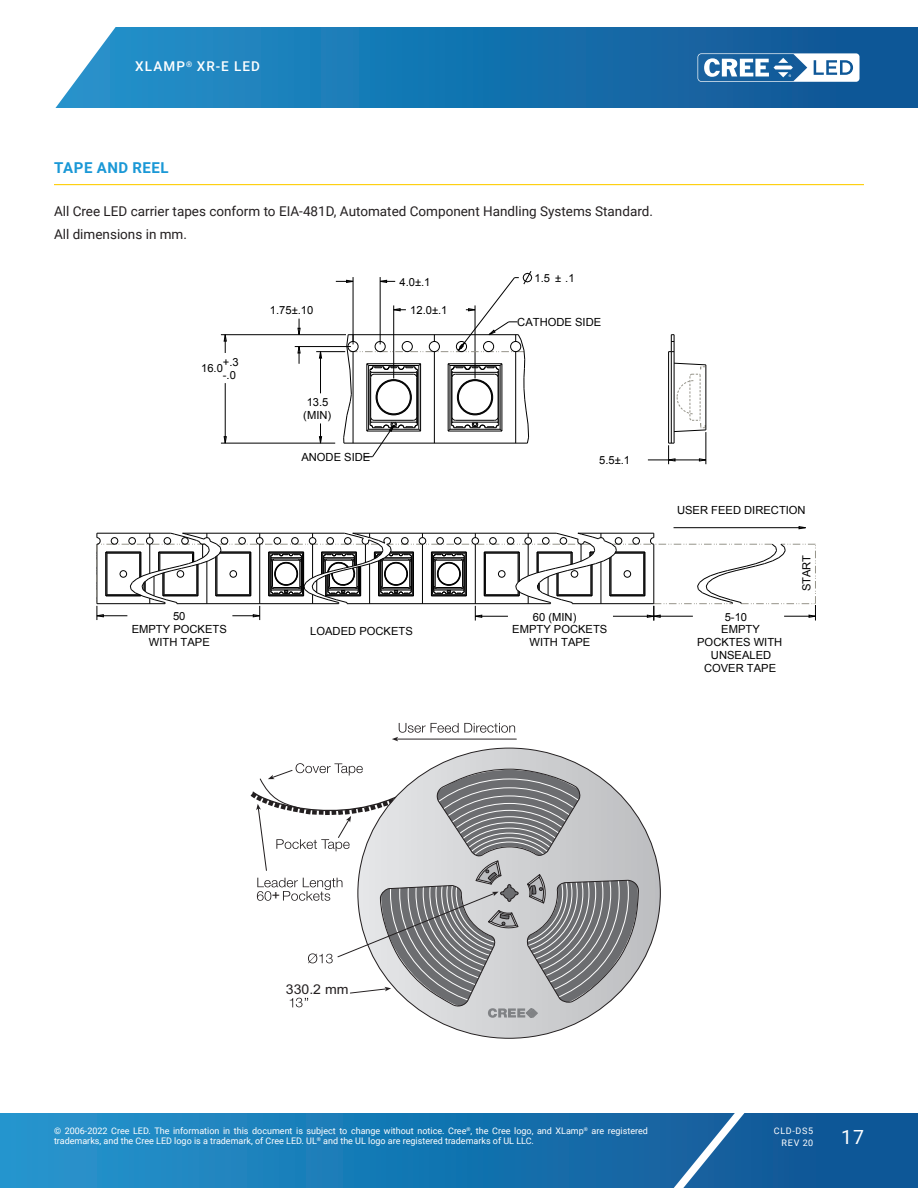
<style>
.page{position:relative;width:918px;height:1188px;background:#fff}
.page>*{position:absolute;margin:0;border:0;box-sizing:border-box;transform-origin:0 0}
.t1{font:19.5px "Roboto";color:#fff}
.Section_heading_with{font:700 15px "Roboto";letter-spacing:.035em;color:#1a98d6}
.Text_justify{font:13.5px "Roboto";color:#231f20}
.t2{font:500 13.5px "Roboto";letter-spacing:.085em;color:#fff}
.t3{font:13.5px "Arial";color:#231f20;scale:1.04 1}
.t4{font:11.25px/12.9px "Arial";color:#000;text-align:center}
.t5{font:9px/10.8px "Roboto";color:#fff}
.t6{font:9px/12px "Roboto";letter-spacing:.085em;color:#fff;text-align:right}
</style>
<div class="page">
<svg style="left:0;top:1113px;width:918px;height:75px;background:#1876b2"></svg>
<svg style="left:644px;top:1113px;width:117px;height:75px;background:#296da6"></svg>
<svg style="left:55px;top:27px;width:863px;height:81px;background:#2078b2"></svg>
<svg style="left:698px;top:53px;width:162px;height:29px"></svg>
<hr style="left:54px;top:184px;width:810px;height:1px;background:#fece08">
<svg style="left:224px;top:335px;width:3px;height:18px"></svg>
<hr style="left:225px;top:383px;width:1px;height:60px;background:#000">
<svg style="left:298px;top:347px;width:2px;height:17px"></svg>
<svg style="left:298px;top:319px;width:2px;height:15px"></svg>
<hr style="left:221px;top:443px;width:114px;height:1px;background:#000">
<hr style="left:295px;top:346px;width:56px;height:1px;background:#000">
<hr style="left:221px;top:334px;width:125px;height:1px;background:#000">
<hr style="left:648px;top:460px;width:58px;height:1px;background:#000">
<svg style="left:668px;top:443px;width:7px;height:21px"></svg>
<hr style="left:668px;top:352px;width:1px;height:91px;background:#000">
<hr style="left:671px;top:352px;width:1px;height:91px;background:#000">
<hr style="left:674px;top:335px;width:1px;height:108px;background:#000">
<hr style="left:706px;top:432px;width:1px;height:32px;background:#000">
<svg style="left:669px;top:334px;width:5px;height:18px"></svg>
<svg style="left:316px;top:271px;width:216px;height:186px"></svg>
<div style="left:483px;top:341px;width:11px;height:11px;border:1px solid #000;border-radius:50%"></div>
<div style="left:510px;top:341px;width:11px;height:11px;border:1px solid #000;border-radius:50%"></div>
<svg style="left:673px;top:362px;width:34px;height:70px"></svg>
<svg style="left:96px;top:526px;width:720px;height:95px"></svg>
<div style="left:624px;top:570px;width:7px;height:8px;border:1px solid #000;border-radius:50%"></div>
<hr style="left:397px;top:739px;width:119px;height:1px;background:#231f20">
<svg style="left:392px;top:723px;width:123px;height:18px"></svg>
<svg style="left:350px;top:991px;width:7px;height:3px"></svg>
<svg style="left:357px;top:747px;width:304px;height:292px"></svg>
<svg style="left:526px;top:874px;width:21px;height:30px"></svg>
<svg style="left:488px;top:1008px;width:50px;height:10px"></svg>
<svg style="left:251px;top:763px;width:268px;height:200px"></svg>
<svg style="left:290px;top:998px;width:18px;height:9px"></svg>
<h3 class="t2" style="left:135px;top:57px;width:126px">XLAMP<sup>®</sup> XR-E LED</h3>
<p class="Section_heading_with" style="left:54px;top:157px;width:116px">TAPE AND REEL</p>
<p class="Text_justify" style="left:54px;top:202px;width:600px">All Cree LED carrier tapes conform to EIA-481D, Automated Component Handling Systems Standard.</p>
<p class="Text_justify" style="left:54px;top:224px;width:135px">All dimensions in mm.</p>
<p class="t4" style="left:315px;top:209px;width:39px">12.0±.1</p>
<p class="t4" style="left:175px;top:209px;width:45px">1.75±.10</p>
<p class="t4" style="left:201px;top:362px;width:23px">16.0</p>
<p class="t4" style="left:223px;top:356px;width:17px;text-align:left">+.3 -.0</p>
<p class="t4" style="left:270px;top:304px;width:45px">1.75±.10</p>
<p class="t4" style="left:303px;top:396px;width:29px">13.5 (MIN)</p>
<p class="t4" style="left:301px;top:451px;width:71px">ANODE SIDE</p>
<p class="t4" style="left:400px;top:275px;width:33px">4.0±.1</p>
<p class="t4" style="left:535px;top:272px;width:42px">1.5 ± .1</p>
<p class="t4" style="left:410px;top:304px;width:39px">12.0±.1</p>
<p class="t4" style="left:517px;top:316px;width:85px">CATHODE SIDE</p>
<p class="t4" style="left:599px;top:454px;width:33px">5.5±.1</p>
<p class="t4" style="left:132px;top:610px;width:97px">50<br>EMPTY POCKETS<br>WITH TAPE</p>
<p class="t4" style="left:533px;top:610px;width:45px">60 (MIN)</p>
<p class="t4" style="left:512px;top:623px;width:97px">EMPTY POCKETS</p>
<p class="t4" style="left:529px;top:636px;width:62px">WITH TAPE</p>
<p class="t4" style="left:310px;top:624px;width:104px">LOADED POCKETS</p>
<p class="t4" style="left:677px;top:504px;width:130px">USER FEED DIRECTION</p>
<p class="t4" style="left:725px;top:610px;width:24px">5-10</p>
<p class="t4" style="left:721px;top:623px;width:40px">EMPTY</p>
<p class="t4" style="left:697px;top:636px;width:87px">POCKTES WITH</p>
<p class="t4" style="left:711px;top:649px;width:62px">UNSEALED</p>
<p class="t4" style="left:704px;top:662px;width:74px">COVER TAPE</p>
<p class="t4" style="left:800px;top:591px;width:38px;rotate:-90deg">START</p>
<p class="t3" style="left:272px;top:887px;width:9px">+</p>
<p class="t3" style="left:286px;top:980px;width:62px">330.2 mm</p>
<p class="t5" style="left:54px;top:1125px;width:596px">© 2006-2022 Cree LED. The information in this document is subject to change without notice. Cree<sup>®</sup>, the Cree logo, and XLamp<sup>®</sup> are registered trademarks, and the Cree LED logo is a trademark, of Cree LED. UL<sup>®</sup> and the UL logo are registered trademarks of UL LLC.</p>
<p class="t6" style="left:774px;top:1124px;width:41px">CLD-DS5<br>REV 20</p>
<h1 class="t1" style="left:841px;top:1123px;width:24px">17</h1>
</div>
